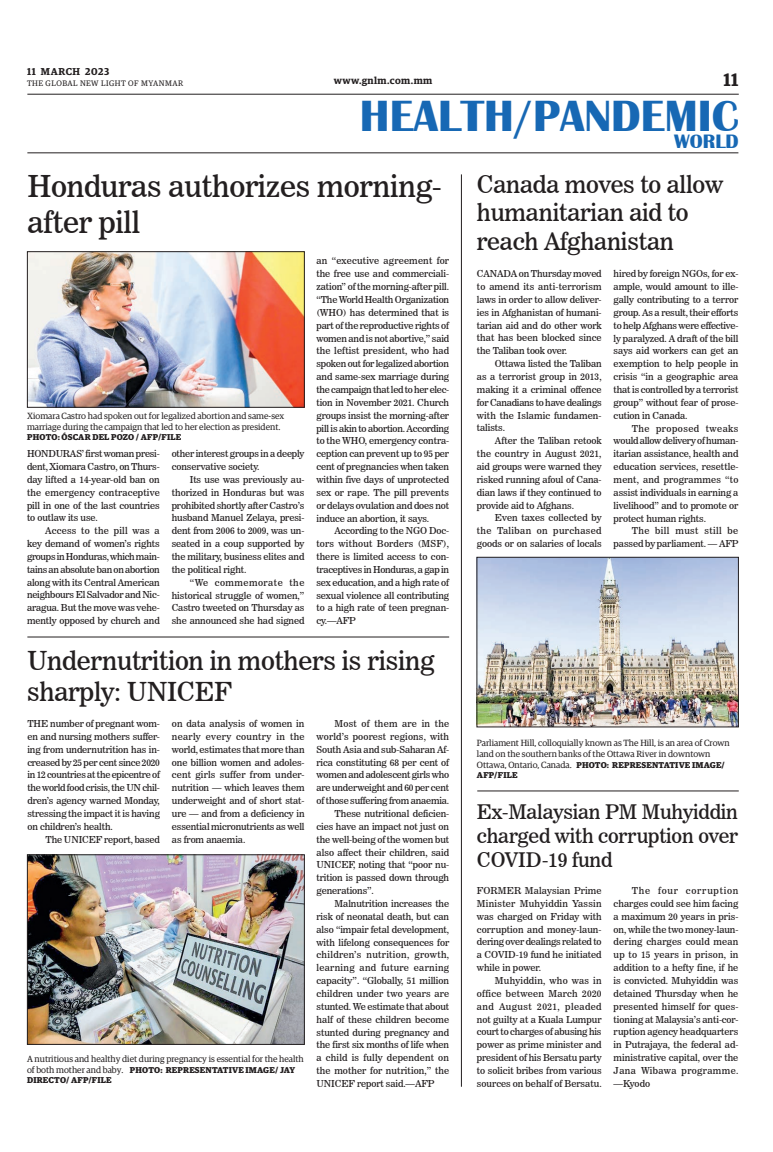
<style>
.page{position:relative;width:773px;height:1152px;background:#fff}
.page>*{position:absolute;margin:0;border:0;box-sizing:border-box;transform-origin:0 0}
.t1{font:700 45px "Britannic";color:#1768b4}
._2_Clm_Head{font:30px/36px "News 706 BT Roman C";letter-spacing:-.01em;color:#231f20}
._2_Clm_Head-2{font:26px/31.2px "News 706 BT Roman C";letter-spacing:-.01em;color:#231f20}
._2_Clm_Head-3{font:24px/28.8px "News 706 BT Roman C";letter-spacing:-.01em;color:#231f20}
._2_Clm_Head-4{font:20px/24px "News 706 BT Roman C";letter-spacing:-.01em;color:#231f20;text-align:justify}
.t2{font:700 20px "Britannic";color:#1768b4}
.t3{font:600 18px "Guardian Egyp";color:#231f20}
.t4{font:600 10px "Guardian Egyp";letter-spacing:.05em;color:#231f20}
._2nd_Body{font:9.5px/12.9px "News 706 BT Roman C";letter-spacing:-.01em;color:#231f20;text-align:justify}
.Normal_Para{font:9.5px/12.9px "News 706 BT Roman C";letter-spacing:-.01em;color:#231f20;text-align:justify}
.t5{font:9px/10.8px "Guardian Egyp";color:#231f20}
.t6{font:700 8.5px/10.2px "Guardian Egyp";letter-spacing:.02em;color:#231f20}
.t7{font:8px "Guardian Egyp";letter-spacing:.06em;color:#231f20}
.s1{font-weight:400;font-size:9px}
</style>
<div class="page">
<hr style="left:27px;top:94px;width:711px;height:1px;background:#231f20">
<hr style="left:27px;top:153px;width:711px;height:1px;background:#231f20">
<img style="left:29px;top:254px;width:273px;height:151px">
<img style="left:479px;top:559px;width:257px;height:166px">
<div style="left:477px;top:557px;width:261px;height:170px;border:1px solid #231f20"></div>
<img style="left:29px;top:857px;width:273px;height:186px">
<div style="left:27px;top:855px;width:277px;height:190px;border:1px solid #231f20"></div>
<hr style="left:477px;top:791px;width:261px;height:1px;background:#231f20">
<hr style="left:27px;top:637px;width:422px;height:1px;background:#231f20">
<hr style="left:461px;top:174px;width:1px;height:913px;background:#231f20">
<p class="t4" style="left:27px;top:64px;width:84px">11 MARCH 2023</p>
<p class="t7" style="left:27px;top:78px;width:158px">THE GLOBAL NEW LIGHT OF MYANMAR</p>
<p class="t4" style="left:334px;top:73px;width:100px">www.gnlm.com.mm</p>
<h3 class="t3" style="left:723px;top:67px;width:16px">11</h3>
<h1 class="t1" style="left:360px;top:91px;width:380px">HEALTH/PANDEMIC</h1>
<h3 class="t2" style="left:674px;top:130px;width:66px">WORLD</h3>
<p class="_2_Clm_Head" style="left:27px;top:168px;width:416px">Honduras authorizes morning&shy;after pill</p>
<p class="t5" style="left:27px;top:410px;width:259px">Xiomara Castro had spoken out for legalized abortion and same-sex marriage during the campaign that led to her election as president.</p>
<p class="t6" style="left:27px;top:432px;width:156px">PHOTO: ÓSCAR DEL POZO / AFP/FILE</p>
<p class="Normal_Para" style="left:27px;top:447px;width:134px">HONDURAS’ first woman presi&shy;dent, Xiomara Castro, on Thurs&shy;day lifted a 14-year-old ban on the emergency contraceptive pill in one of the last countries to outlaw its use.</p>
<p class="_2nd_Body" style="left:27px;top:524px;width:134px;text-indent:18px">Access to the pill was a key demand of women’s rights groups in Honduras, which main&shy;tains an absolute ban on abortion along with its Central American neighbours El Salvador and Nic&shy;aragua. But the move was vehe&shy;mently opposed by church and</p>
<p class="_2nd_Body" style="left:172px;top:447px;width:134px">other interest groups in a deeply conservative society.</p>
<p class="_2nd_Body" style="left:172px;top:473px;width:134px;text-indent:18px">Its use was previously au&shy;thorized in Honduras but was prohibited shortly after Castro’s husband Manuel Zelaya, presi&shy;dent from 2006 to 2009, was un&shy;seated in a coup supported by the military, business elites and the political right.</p>
<p class="_2nd_Body" style="left:172px;top:576px;width:134px;text-indent:18px">“We commemorate the historical struggle of women,” Castro tweeted on Thursday as she announced she had signed</p>
<p class="_2nd_Body" style="left:316px;top:255px;width:134px">an “executive agreement for the free use and commerciali&shy;zation” of the morning-after pill. “The World Health Organization (WHO) has determined that is part of the reproductive rights of women and is not abortive,” said the leftist president, who had spoken out for legalized abortion and same-sex marriage during the campaign that led to her elec&shy;tion in November 2021. Church groups insist the morning-after pill is akin to abortion. According to the WHO, emergency contra&shy;ception can prevent up to 95 per cent of pregnancies when taken within five days of unprotected sex or rape. The pill prevents or delays ovulation and does not induce an abortion, it says.</p>
<p class="_2nd_Body" style="left:316px;top:524px;width:134px;text-indent:18px">According to the NGO Doc&shy;tors without Borders (MSF), there is limited access to con&shy;traceptives in Honduras, a gap in sex education, and a high rate of sexual violence all contributing to a high rate of teen pregnan&shy;cy.—AFP</p>
<p class="_2_Clm_Head-2" style="left:27px;top:645px;width:409px">Undernutrition in mothers is rising sharply: UNICEF</p>
<p class="Normal_Para" style="left:27px;top:717px;width:134px">THE number of pregnant wom&shy;en and nursing mothers suffer&shy;ing from undernutrition has in&shy;creased by 25 per cent since 2020 in 12 countries at the epicentre of the world food crisis, the UN chil&shy;dren’s agency warned Monday, stressing the impact it is having on children’s health.</p>
<p class="_2nd_Body" style="left:45px;top:833px;width:116px">The UNICEF report, based</p>
<p class="_2nd_Body" style="left:172px;top:717px;width:134px">on data analysis of women in nearly every country in the world, estimates that more than one billion women and adoles&shy;cent girls suffer from under&shy;nutrition — which leaves them underweight and of short stat&shy;ure — and from a deficiency in essential micronutrients as well as from anaemia.</p>
<p class="_2nd_Body" style="left:316px;top:717px;width:134px;text-indent:18px">Most of them are in the world’s poorest regions, with South Asia and sub-Saharan Af&shy;rica constituting 68 per cent of women and adolescent girls who are underweight and 60 per cent of those suffering from anaemia.</p>
<p class="_2nd_Body" style="left:316px;top:807px;width:134px;text-indent:18px">These nutritional deficien&shy;cies have an impact not just on the well-being of the women but also affect their children, said UNICEF, noting that “poor nu&shy;trition is passed down through generations”.</p>
<p class="_2nd_Body" style="left:316px;top:897px;width:134px;text-indent:18px">Malnutrition increases the risk of neonatal death, but can also “impair fetal development, with lifelong consequences for children’s nutrition, growth, learning and future earning capacity”. “Globally, 51 million children under two years are stunted. We estimate that about half of these children become stunted during pregnancy and the first six months of life when a child is fully dependent on the mother for nutrition,” the UNICEF report said.—AFP</p>
<p class="t5" style="left:27px;top:1053px;width:278px">A nutritious and healthy diet during pregnancy is essential for the health</p>
<p class="t6" style="left:27px;top:1064px;width:270px"><span class="s1">of both mother and baby.</span> PHOTO: REPRESENTATIVE IMAGE/ JAY<br>DIRECTO/ AFP/FILE</p>
<p class="_2_Clm_Head-3" style="left:477px;top:170px;width:248px">Canada moves to allow humanitarian aid to reach Afghanistan</p>
<p class="Normal_Para" style="left:477px;top:267px;width:126px">CANADA on Thursday moved to amend its anti-terrorism laws in order to allow deliver&shy;ies in Afghanistan of humani&shy;tarian aid and do other work that has been blocked since the Taliban took over.</p>
<p class="_2nd_Body" style="left:477px;top:357px;width:126px;text-indent:18px">Ottawa listed the Taliban as a terrorist group in 2013, making it a criminal offence for Canadians to have dealings with the Islamic fundamen&shy;talists.</p>
<p class="_2nd_Body" style="left:477px;top:434px;width:126px;text-indent:18px">After the Taliban retook the country in August 2021, aid groups were warned they risked running afoul of Cana&shy;dian laws if they continued to provide aid to Afghans.</p>
<p class="_2nd_Body" style="left:477px;top:512px;width:126px;text-indent:18px">Even taxes collected by the Taliban on purchased goods or on salaries of locals</p>
<p class="_2nd_Body" style="left:613px;top:267px;width:126px">hired by foreign NGOs, for ex&shy;ample, would amount to ille&shy;gally contributing to a terror group. As a result, their efforts to help Afghans were effective&shy;ly paralyzed. A draft of the bill says aid workers can get an exemption to help people in crisis “in a geographic area that is controlled by a terrorist group” without fear of prose&shy;cution in Canada.</p>
<p class="_2nd_Body" style="left:613px;top:422px;width:126px;text-indent:18px">The proposed tweaks would allow delivery of human&shy;itarian assistance, health and education services, resettle&shy;ment, and programmes “to assist individuals in earning a livelihood” and to promote or protect human rights.</p>
<p class="_2nd_Body" style="left:613px;top:524px;width:126px;text-align:right">The bill must still be passed by parliament. — AFP</p>
<p class="t5" style="left:477px;top:737px;width:254px">Parliament Hill, colloquially known as The Hill, is an area of Crown land on the southern banks of the Ottawa River in downtown</p>
<p class="t6" style="left:477px;top:759px;width:249px"><span class="s1">Ottawa, Ontario, Canada.</span> PHOTO: REPRESENTATIVE IMAGE/<br>AFP/FILE</p>
<p class="_2_Clm_Head-4" style="left:477px;top:800px;width:263px">Ex-Malaysian PM Muhyiddin charged with corruption over COVID-19 fund</p>
<p class="Normal_Para" style="left:477px;top:884px;width:126px">FORMER Malaysian Prime Minister Muhyiddin Yassin was charged on Friday with corruption and money-laun&shy;dering over dealings related to a COVID-19 fund he initiated while in power.</p>
<p class="_2nd_Body" style="left:477px;top:974px;width:126px;text-indent:18px">Muhyiddin, who was in office between March 2020 and August 2021, pleaded not guilty at a Kuala Lumpur court to charges of abusing his power as prime minister and president of his Bersatu party to solicit bribes from various sources on behalf of Bersatu.</p>
<p class="_2nd_Body" style="left:613px;top:884px;width:126px;text-indent:18px">The four corruption charges could see him facing a maximum 20 years in pris&shy;on, while the two money-laun&shy;dering charges could mean up to 15 years in prison, in addition to a hefty fine, if he is convicted. Muhyiddin was detained Thursday when he presented himself for ques&shy;tioning at Malaysia’s anti-cor&shy;ruption agency headquarters in Putrajaya, the federal ad&shy;ministrative capital, over the Jana Wibawa programme. —Kyodo</p>
</div>
